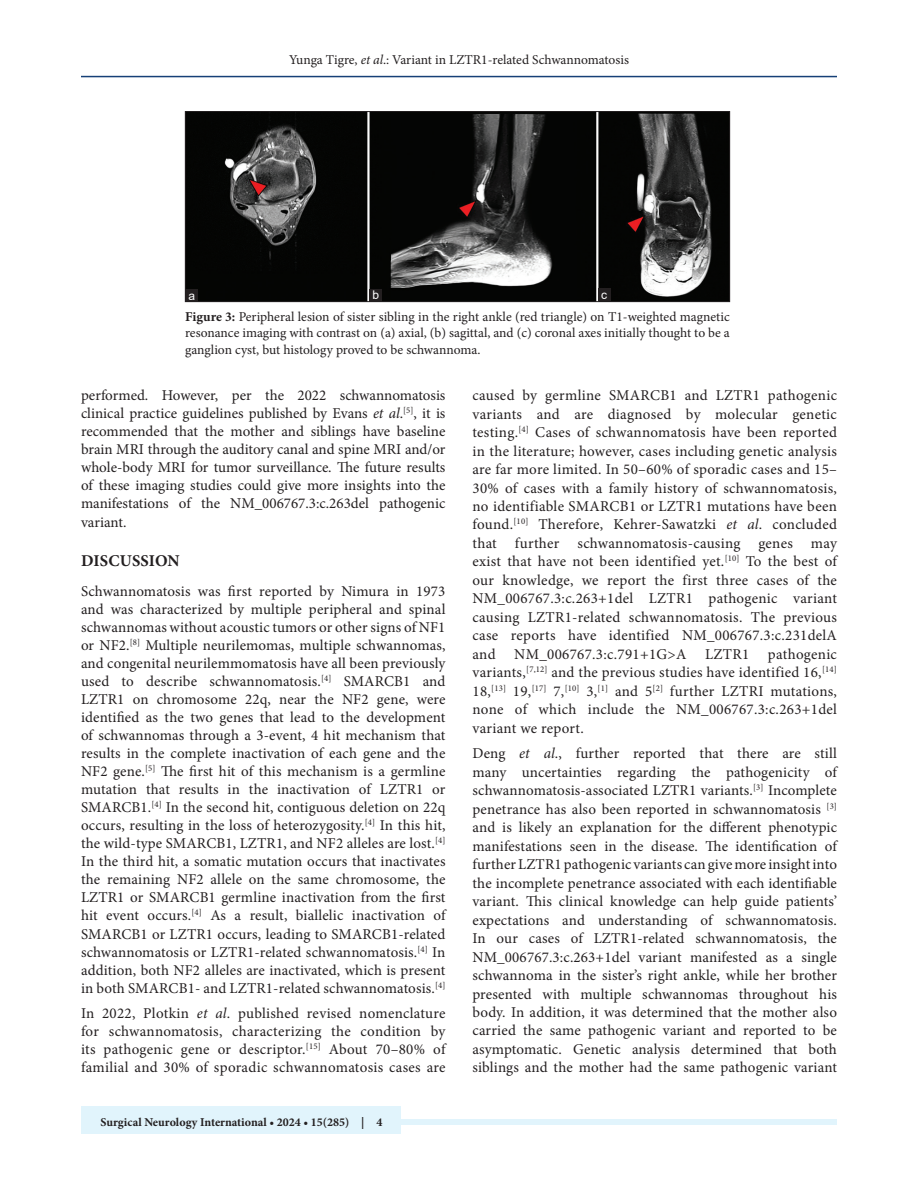
<style>
.page{position:relative;width:918px;height:1188px;background:#fff}
.page>*{position:absolute;margin:0;border:0;box-sizing:border-box;transform-origin:0 0}
.t1{font:700 16.5px "Minion Pro";letter-spacing:.01em;color:#231f20}
.TX{font:15px/18.5px "Minion Pro";letter-spacing:.01em;color:#231f20;text-align:justify}
.FGC{font:13.5px/16.5px "Minion Pro";letter-spacing:-.005em;color:#231f20;text-align:justify}
.t2{font:700 12px "Minion Pro";color:#231f20}
.LABEL{font:12px "Arial";color:#fff}
.s1{font-style:italic}
.s2{font-weight:700}
</style>
<div class="page">
<hr style="left:81px;top:76px;width:756px;height:1px;background:#164077">
<div style="left:81px;top:1119px;width:756px;height:6px;background:#e1f4fc"></div>
<div style="left:81px;top:1106px;width:319px;height:28px;background:#e1f4fc"></div>
<img style="left:187px;top:113px;width:541px;height:187px">
<div style="left:185px;top:111px;width:545px;height:191px;border:1px solid #231f20"></div>
<div style="left:186px;top:289px;width:12px;height:13px;background:#231f20"></div>
<div style="left:370px;top:289px;width:12px;height:13px;background:#231f20"></div>
<div style="left:598px;top:289px;width:13px;height:12px;background:#231f20"></div>
<p class="FGC" style="left:289px;top:51px;width:341px">Yunga Tigre, <span class="s1">et al</span>.: Variant in LZTR1-related Schwannomatosis</p>
<p class="LABEL" style="left:189px;top:287px;width:8px">a</p>
<p class="LABEL" style="left:373px;top:287px;width:8px">b</p>
<p class="LABEL" style="left:601px;top:287px;width:7px">c</p>
<p class="FGC" style="left:185px;top:308px;width:546px"><span class="s2">Figure 3:</span> Peripheral lesion of sister sibling in the right ankle (red triangle) on T1-weighted magnetic resonance imaging with contrast on (a) axial, (b) sagittal, and (c) coronal axes initially thought to be a ganglion cyst, but histology proved to be schwannoma.</p>
<p class="TX" style="left:81px;top:386px;width:366px;line-height:18px">performed. However, per the 2022 schwannomatosis clinical practice guidelines published by Evans <span class="s1">et al</span>.<sup>[5]</sup>, it is recommended that the mother and siblings have baseline brain MRI through the auditory canal and spine MRI and/or whole-body MRI for tumor surveillance. The future results of these imaging studies could give more insights into the manifestations of the NM_006767.3:c.263del pathogenic variant.</p>
<h1 class="t1" style="left:81px;top:549px;width:100px">DISCUSSION</h1>
<p class="TX" style="left:81px;top:582px;width:366px;line-height:18px">Schwannomatosis was first reported by Nimura in 1973 and was characterized by multiple peripheral and spinal schwannomas without acoustic tumors or other signs of NF1 or NF2.<sup>[8]</sup> Multiple neurilemomas, multiple schwannomas, and congenital neurilemmomatosis have all been previously used to describe schwannomatosis.<sup>[4]</sup> SMARCB1 and LZTR1 on chromosome 22q, near the NF2 gene, were identified as the two genes that lead to the development of schwannomas through a 3-event, 4 hit mechanism that results in the complete inactivation of each gene and the NF2 gene.<sup>[5]</sup> The first hit of this mechanism is a germline mutation that results in the inactivation of LZTR1 or SMARCB1.<sup>[4]</sup> In the second hit, contiguous deletion on 22q occurs, resulting in the loss of heterozygosity.<sup>[4]</sup> In this hit, the wild-type SMARCB1, LZTR1, and NF2 alleles are lost.<sup>[4] </sup>In the third hit, a somatic mutation occurs that inactivates the remaining NF2 allele on the same chromosome, the LZTR1 or SMARCB1 germline inactivation from the first hit event occurs.<sup>[4]</sup> As a result, biallelic inactivation of SMARCB1 or LZTR1 occurs, leading to SMARCB1-related schwannomatosis or LZTR1-related schwannomatosis.<sup>[4]</sup> In addition, both NF2 alleles are inactivated, which is present in both SMARCB1- and LZTR1-related schwannomatosis.<sup>[4]</sup></p>
<p class="TX" style="left:81px;top:1004px;width:366px;line-height:18px">In 2022, Plotkin <span class="s1">et al</span>. published revised nomenclature for schwannomatosis, characterizing the condition by its pathogenic gene or descriptor.<sup>[15]</sup> About 70–80% of familial and 30% of sporadic schwannomatosis cases are</p>
<p class="t2" style="left:100px;top:1113px;width:284px">Surgical Neurology International • 2024 • 15(285) | 4</p>
<p class="TX" style="left:472px;top:386px;width:366px">caused by germline SMARCB1 and LZTR1 pathogenic variants and are diagnosed by molecular genetic testing.<sup>[4]</sup> Cases of schwannomatosis have been reported in the literature; however, cases including genetic analysis are far more limited. In 50–60% of sporadic cases and 15– 30% of cases with a family history of schwannomatosis, no identifiable SMARCB1 or LZTR1 mutations have been found.<sup>[10]</sup> Therefore, Kehrer-Sawatzki <span class="s1">et al</span>. concluded that further schwannomatosis-causing genes may exist that have not been identified yet.<sup>[10]</sup> To the best of our knowledge, we report the first three cases of the NM_006767.3:c.263+1del LZTR1 pathogenic variant causing LZTR1-related schwannomatosis. The previous case reports have identified NM_006767.3:c.231delA and NM_006767.3:c.791+1G&gt;A LZTR1 pathogenic variants,<sup>[7,12]</sup> and the previous studies have identified 16,<sup>[14] </sup>18,<sup>[13]</sup> 19,<sup>[17]</sup> 7,<sup>[10]</sup> 3,<sup>[1]</sup> and 5<sup>[2]</sup> further LZTRI mutations, none of which include the NM_006767.3:c.263+1del variant we report.</p>
<p class="TX" style="left:472px;top:745px;width:366px">Deng <span class="s1">et al</span>., further reported that there are still many uncertainties regarding the pathogenicity of schwannomatosis-associated LZTR1 variants.<sup>[3]</sup> Incomplete penetrance has also been reported in schwannomatosis <sup>[3] </sup>and is likely an explanation for the different phenotypic manifestations seen in the disease. The identification of further LZTR1 pathogenic variants can give more insight into the incomplete penetrance associated with each identifiable variant. This clinical knowledge can help guide patients’ expectations and understanding of schwannomatosis.<br>In our cases of LZTR1-related schwannomatosis, the NM_006767.3:c.263+1del variant manifested as a single schwannoma in the sister’s right ankle, while her brother presented with multiple schwannomas throughout his body. In addition, it was determined that the mother also carried the same pathogenic variant and reported to be asymptomatic. Genetic analysis determined that both siblings and the mother had the same pathogenic variant</p>
</div>
